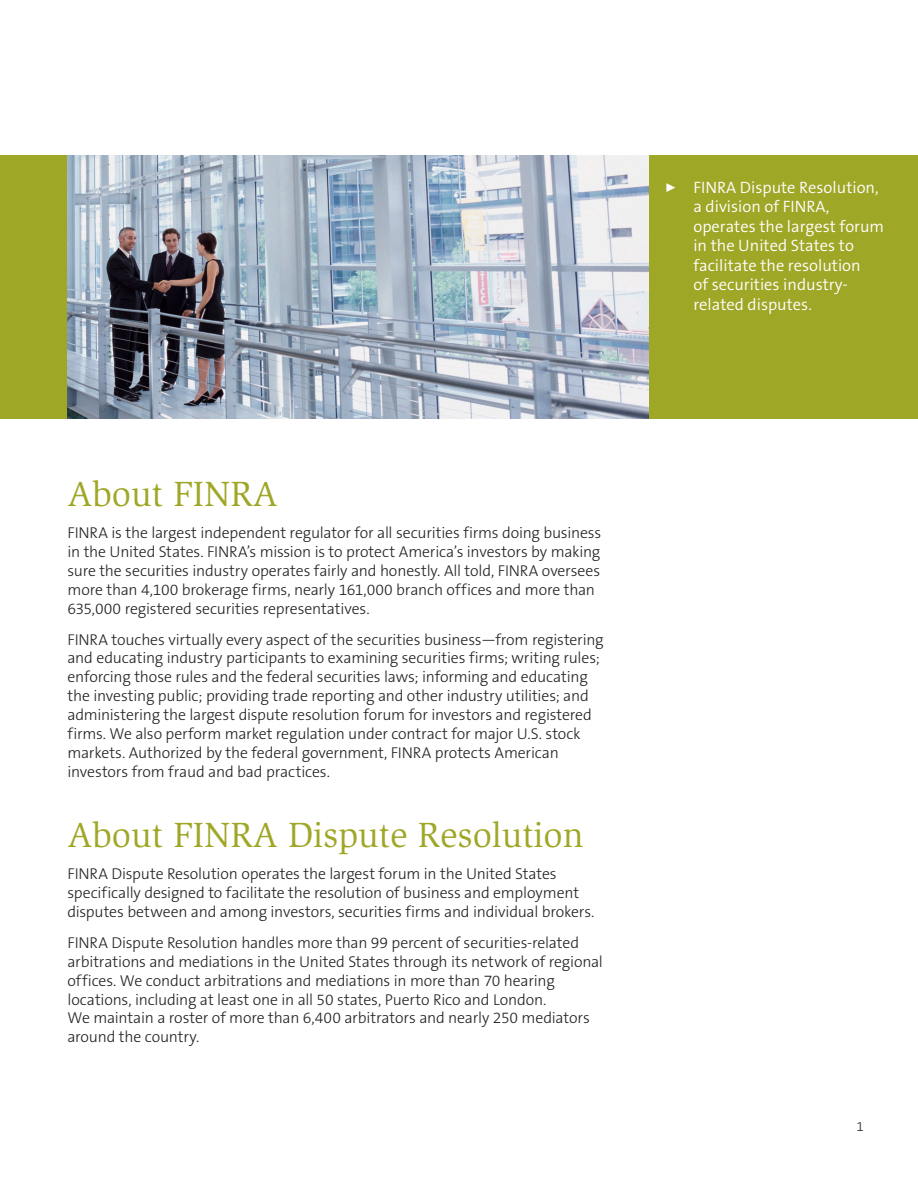
<style>
.page{position:relative;width:918px;height:1188px;background:#fff}
.page>*{position:absolute;margin:0;border:0;box-sizing:border-box;transform-origin:0 0}
.head_main{font:36px "Slimbach LT";letter-spacing:-.005em;color:#9fa727}
.t1{font:300 16.5px/19.5px "The Sans B4";color:#fff}
.text_main{font:300 15.75px/18.9px "The Sans B3";letter-spacing:-.01em;color:#231f20}
.footnote{font:300 13.5px "The Sans B3";color:#231f20}
</style>
<div class="page">
<div style="left:0;top:155px;width:918px;height:263px;background:#9fa727"></div>
<img style="left:68px;top:155px;width:580px;height:263px">
<p class="t1" style="left:693px;top:178px;width:192px;text-indent:-27px"><sup>0</sup> FINRA Dispute Resolution, a division of FINRA, operates the largest forum in the United States to facilitate the resolution<br>of securities industry&shy;related disputes.</p>
<p class="head_main" style="left:68px;top:473px;width:212px">About FINRA</p>
<p class="text_main" style="left:68px;top:524px;width:535px">FINRA is the largest independent regulator for all securities firms doing business in the United States. FINRA’s mission is to protect America’s investors by making sure the securities industry operates fairly and honestly. All told, FINRA oversees more than 4,100 brokerage firms, nearly 161,000 branch offices and more than 635,000 registered securities representatives.</p>
<p class="text_main" style="left:68px;top:630px;width:538px">FINRA touches virtually every aspect of the securities business—from registering and educating industry participants to examining securities firms; writing rules; enforcing those rules and the federal securities laws; informing and educating the investing public; providing trade reporting and other industry utilities; and administering the largest dispute resolution forum for investors and registered firms. We also perform market regulation under contract for major U.S. stock markets. Authorized by the federal government, FINRA protects American investors from fraud and bad practices.</p>
<p class="head_main" style="left:68px;top:814px;width:517px">About FINRA Dispute Resolution</p>
<p class="text_main" style="left:68px;top:865px;width:529px">FINRA Dispute Resolution operates the largest forum in the United States specifically designed to facilitate the resolution of business and employment disputes between and among investors, securities firms and individual brokers.</p>
<p class="text_main" style="left:68px;top:934px;width:537px">FINRA Dispute Resolution handles more than 99 percent of securities-related arbitrations and mediations in the United States through its network of regional offices. We conduct arbitrations and mediations in more than 70 hearing locations, including at least one in all 50 states, Puerto Rico and London.<br>We maintain a roster of more than 6,400 arbitrators and nearly 250 mediators around the country.</p>
<p class="footnote" style="left:857px;top:1119px;width:9px">1</p>
</div>
